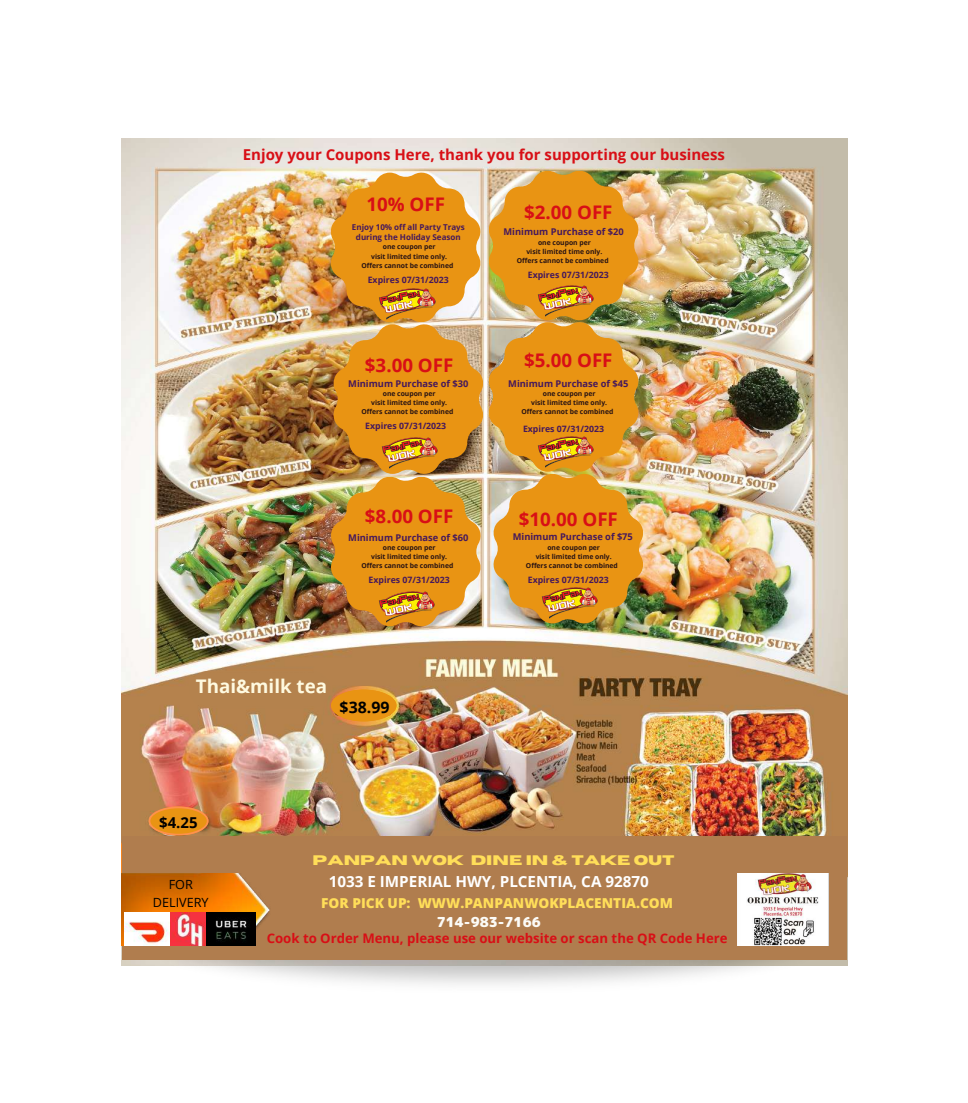
<style>
.page{position:relative;width:968px;height:1103px;background:#fff}
.page>*{position:absolute;margin:0;border:0;box-sizing:border-box;transform-origin:0 0}
.t1{font:700 18.75px "Open Sans";color:#d80f16}
.t2{font:700 18.75px "Open Sans";color:#fffae0}
.t3{font:700 15.88px "Open Sans";color:#000}
.t4{font:700 15.25px "Open Sans";color:#fff}
.t5{font:700 15px "Open Sans";color:#d80f16}
.t6{font:700 15px "Open Sans";color:#000}
.t7{font:800 13.75px "Open Sans";color:#ffde59}
.t8{font:700 13.75px "Horizon";color:#ffde59}
.t9{font:13.75px "rounded mplus 1 p black";color:#fcfbf7}
.t10{font:700 13.12px "Open Sans";color:#d80f16}
.t11{font:12.62px/17.6px "Open Sans";color:#000;text-align:center}
.t12{font:700 9.25px "Open Sans";color:#45185c}
.t13{font:700 8.75px "Open Sans";color:#45185c}
.t14{font:700 8px/10.8px "Open Sans";color:#45185c;text-align:center}
.t15{font:700 6.75px/9px "Open Sans";color:#281313;text-align:center}
</style>
<div class="page">
<img style="left:121px;top:138px;width:726px;height:753px">
<img style="left:121px;top:891px;width:727px;height:94px">
<div style="left:122px;top:836px;width:724px;height:124px;background:#b07d4e"></div>
<svg style="left:149px;top:806px;width:59px;height:29px;background:#e18e26"></svg>
<img style="left:121px;top:873px;width:149px;height:72px">
<img style="left:124px;top:913px;width:47px;height:32px">
<img style="left:171px;top:913px;width:85px;height:32px">
<svg style="left:187px;top:670px;width:209px;height:51px;background:#be8747"></svg>
<img style="left:489px;top:171px;width:154px;height:452px">
<img style="left:331px;top:173px;width:152px;height:453px">
<img style="left:535px;top:275px;width:58px;height:45px">
<img style="left:377px;top:278px;width:58px;height:45px">
<img style="left:379px;top:427px;width:58px;height:45px">
<img style="left:535px;top:426px;width:58px;height:45px">
<img style="left:377px;top:581px;width:58px;height:45px">
<img style="left:539px;top:577px;width:58px;height:45px">
<img style="left:737px;top:873px;width:91px;height:72px">
<h3 class="t5" style="left:243px;top:144px;width:484px">Enjoy your Coupons Here, thank you for supporting our business</h3>
<h1 class="t1" style="left:366px;top:191px;width:80px">10% OFF</h1>
<p class="t14" style="left:352px;top:221px;width:114px">Enjoy 10% off all Party Trays during the Holiday Season</p>
<p class="t15" style="left:361px;top:242px;width:93px">one coupon per<br>visit limited time only.<br>Offers cannot be combined</p>
<p class="t13" style="left:368px;top:274px;width:83px">Expires 07/31/2023</p>
<h1 class="t1" style="left:524px;top:199px;width:90px">$2.00 OFF</h1>
<h3 class="t12" style="left:503px;top:225px;width:122px">Minimum Purchase of $20</h3>
<p class="t15" style="left:516px;top:238px;width:93px">one coupon per<br>visit limited time only.<br>Offers cannot be combined</p>
<p class="t13" style="left:527px;top:268px;width:83px">Expires 07/31/2023</p>
<h1 class="t1" style="left:365px;top:352px;width:90px">$3.00 OFF</h1>
<h1 class="t1" style="left:524px;top:347px;width:90px">$5.00 OFF</h1>
<h3 class="t12" style="left:348px;top:377px;width:122px">Minimum Purchase of $30</h3>
<p class="t15" style="left:361px;top:389px;width:93px">one coupon per<br>visit limited time only.<br>Offers cannot be combined</p>
<p class="t13" style="left:365px;top:420px;width:83px">Expires 07/31/2023</p>
<p class="t13" style="left:523px;top:422px;width:83px">Expires 07/31/2023</p>
<h3 class="t12" style="left:508px;top:377px;width:122px">Minimum Purchase of $45</h3>
<p class="t15" style="left:521px;top:389px;width:93px">one coupon per<br>visit limited time only.<br>Offers cannot be combined</p>
<h1 class="t1" style="left:365px;top:502px;width:90px">$8.00 OFF</h1>
<h1 class="t1" style="left:518px;top:506px;width:101px">$10.00 OFF</h1>
<h3 class="t12" style="left:348px;top:531px;width:122px">Minimum Purchase of $60</h3>
<p class="t15" style="left:361px;top:543px;width:93px">one coupon per<br>visit limited time only.<br>Offers cannot be combined</p>
<p class="t13" style="left:368px;top:574px;width:83px">Expires 07/31/2023</p>
<h1 class="t2" style="left:196px;top:672px;width:133px">Thai&amp;milk tea</h1>
<h2 class="t3" style="left:339px;top:696px;width:51px">$38.99</h2>
<h3 class="t6" style="left:159px;top:812px;width:40px">$4.25</h3>
<h3 class="t12" style="left:513px;top:530px;width:122px">Minimum Purchase of $75</h3>
<p class="t15" style="left:526px;top:543px;width:93px">one coupon per<br>visit limited time only.<br>Offers cannot be combined</p>
<p class="t13" style="left:527px;top:574px;width:83px">Expires 07/31/2023</p>
<h3 class="t11" style="left:153px;top:875px;width:57px">FOR<br>DELIVERY</h3>
<h3 class="t8" style="left:312px;top:854px;width:363px">PANPAN WOK DINE IN &amp; TAKE OUT</h3>
<h3 class="t4" style="left:329px;top:870px;width:322px">1033 E IMPERIAL HWY, PLCENTIA, CA 92870</h3>
<h3 class="t7" style="left:321px;top:893px;width:353px">FOR PICK UP: WWW.PANPANWOKPLACENTIA.COM</h3>
<h3 class="t10" style="left:267px;top:929px;width:462px">Cook to Order Menu, please use our website or scan the QR Code Here</h3>
<h3 class="t9" style="left:437px;top:912px;width:106px">714-983-7166</h3>
</div>
